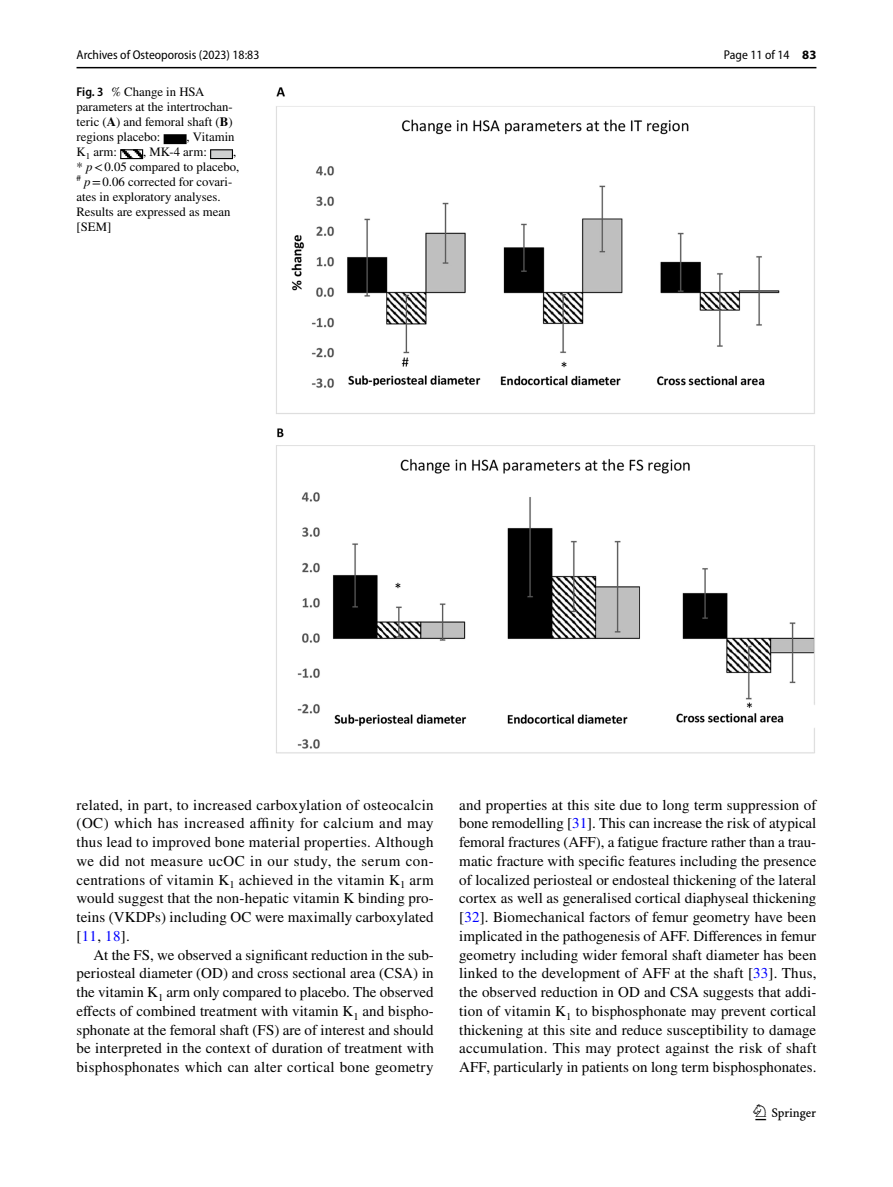
<style>
.page{position:relative;width:893px;height:1187px;background:#fff}
.page>*{position:absolute;margin:0;border:0;box-sizing:border-box;transform-origin:0 0}
.t1{font:22.5px "Springnew Regular 3";color:#000}
.t2{font:15px/18.8px "STIX";letter-spacing:.005em;color:#000;text-align:justify}
.t3{font:12.75px/15px "STIX";color:#000}
.t4{font:semi-condensed 12.75px "Myriad Pro";color:#000}
.s1{font-family:"Myriad Pro";font-weight:600;font-stretch:semi-condensed}
.s2{font-weight:700}
.s3{font-style:italic}
.s4{font-weight:700;font-stretch:normal}
.s5{color:#00f}
</style>
<div class="page">
<hr style="left:77px;top:67px;width:739px;height:1px;background:#000">
<svg style="left:164px;top:134px;width:23px;height:10px"></svg>
<svg style="left:120px;top:149px;width:23px;height:10px"></svg>
<svg style="left:210px;top:149px;width:23px;height:10px"></svg>
<img style="left:276px;top:87px;width:539px;height:667px">
<p class="t4" style="left:77px;top:48px;width:184px">Archives of Osteoporosis (2023) 18:83</p>
<p class="t3" style="left:77px;top:85px;width:158px"><span class="s1">Fig. 3</span> % Change in HSA parameters at the intertrochan&shy;teric (<span class="s2">A</span>) and femoral shaft (<span class="s2">B</span>) regions placebo:</p>
<p class="t3" style="left:187px;top:130px;width:50px">, Vitamin</p>
<p class="t3" style="left:77px;top:145px;width:42px">K<sub>1</sub> arm:</p>
<p class="t3" style="left:143px;top:145px;width:65px">, MK-4 arm:</p>
<p class="t3" style="left:77px;top:145px;width:164px;text-indent:156px">, * <span class="s3">p</span>&lt;0.05 compared to placebo, <sup>#</sup> <span class="s3">p</span>=0.06 corrected for covari&shy;ates in exploratory analyses.<br>Results are expressed as mean [SEM]</p>
<p class="t4" style="left:724px;top:48px;width:94px">Page 11 of 14 <span class="s4">83</span></p>
<p class="t2" style="left:77px;top:796px;width:359px">related, in part, to increased carboxylation of osteocalcin (OC) which has increased affinity for calcium and may thus lead to improved bone material properties. Although we did not measure ucOC in our study, the serum con&shy;centrations of vitamin K<sub>1</sub> achieved in the vitamin K<sub>1</sub> arm would suggest that the non-hepatic vitamin K binding pro&shy;teins (VKDPs) including OC were maximally carboxylated [<span class="s5">11</span>, <span class="s5">18</span>].</p>
<p class="t2" style="left:77px;top:946px;width:359px;text-indent:17px">At the FS, we observed a significant reduction in the sub&shy;periosteal diameter (OD) and cross sectional area (CSA) in the vitamin K<sub>1</sub> arm only compared to placebo. The observed effects of combined treatment with vitamin K<sub>1</sub> and bispho&shy;sphonate at the femoral shaft (FS) are of interest and should be interpreted in the context of duration of treatment with bisphosphonates which can alter cortical bone geometry</p>
<p class="t2" style="left:459px;top:796px;width:359px">and properties at this site due to long term suppression of bone remodelling [<span class="s5">31</span>]. This can increase the risk of atypical femoral fractures (AFF), a fatigue fracture rather than a trau&shy;matic fracture with specific features including the presence of localized periosteal or endosteal thickening of the lateral cortex as well as generalised cortical diaphyseal thickening [<span class="s5">32</span>]. Biomechanical factors of femur geometry have been implicated in the pathogenesis of AFF. Differences in femur geometry including wider femoral shaft diameter has been linked to the development of AFF at the shaft [<span class="s5">33</span>]. Thus, the observed reduction in OD and CSA suggests that addi&shy;tion of vitamin K<sub>1</sub> to bisphosphonate may prevent cortical thickening at this site and reduce susceptibility to damage accumulation. This may protect against the risk of shaft AFF, particularly in patients on long term bisphosphonates.</p>
<h1 class="t1" style="left:755px;top:1104px;width:62px">1 3</h1>
</div>
